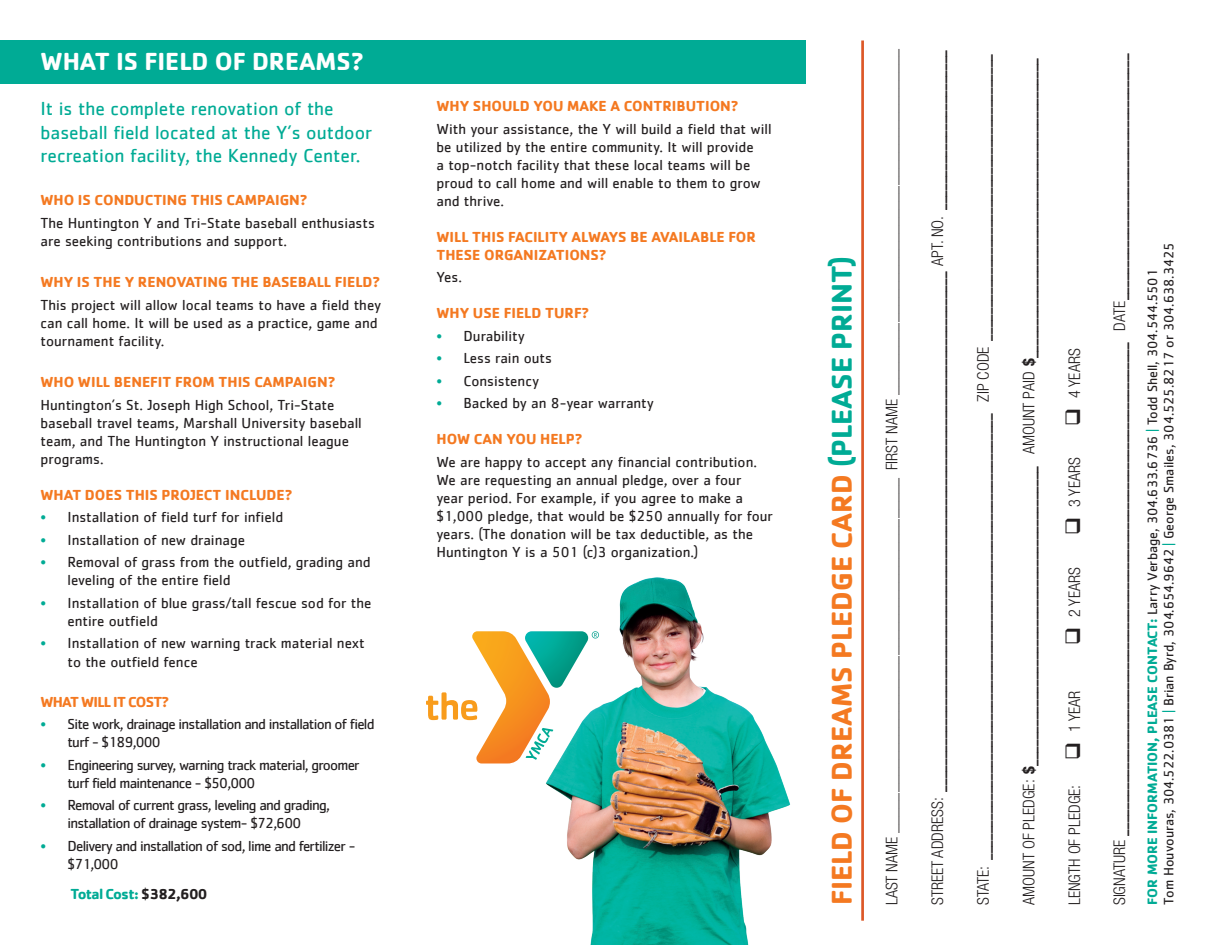
<style>
.page{position:relative;width:1215px;height:945px;background:#fff}
.page>*{position:absolute;margin:0;border:0;box-sizing:border-box;transform-origin:0 0}
.t1{font:700 29.55px "Cachet";color:#f47921}
.t2{font:700 25.5px "Cachet";color:#fff}
.t3{font:20.1px "Cachet";color:#231f20}
.t4{font:19.5px/23.4px "Cachet";color:#00ab95}
.t5{font:300 condensed 16.05px "Helvetica Neue";color:#231f20}
.t6{font:15px/18px "Cachet";color:#231f20}
.t7{font:15px/18px "Cachet";letter-spacing:-.05em;color:#231f20}
.t8{font:700 15px/18px "Cachet";color:#f47921}
.t9{font:700 15px "Cachet";letter-spacing:-.05em;color:#00ab95}
.t10{font:700 15px "Cachet";letter-spacing:-.05em;color:#f47921}
.t11{font:14.1px "Cachet";color:#231f20}
.s1{font-weight:700;color:#f47921}
.s2{color:#00ab95}
.s3{color:#231f20}
.s4{font-family:"Helvetica Neue";font-weight:300;font-stretch:condensed;font-size:16.05px}
.s5{font-family:"Helvetica Neue";font-weight:700;font-stretch:condensed;font-size:16.05px}
.s6{font-weight:700;color:#00ab95}
</style>
<div class="page">
<div style="left:0;top:40px;width:806px;height:44px;background:#00ab95"></div>
<hr style="left:861px;top:41px;width:3px;height:880px;background:#dd5827">
<img style="left:546px;top:577px;width:245px;height:368px">
<svg style="left:426px;top:631px;width:173px;height:133px"></svg>
<p class="t2" style="left:40px;top:45px;width:325px">WHAT IS FIELD OF DREAMS?</p>
<p class="t4" style="left:40px;top:97px;width:333px">It is the complete renovation of the baseball field located at the Y’s outdoor recreation facility, the Kennedy Center.</p>
<p class="t8" style="left:40px;top:191px;width:269px">WHO IS CONDUCTING THIS CAMPAIGN?</p>
<p class="t6" style="left:40px;top:213px;width:336px">The Huntington Y and Tri-State baseball enthusiasts are seeking contributions and support.</p>
<p class="t8" style="left:40px;top:273px;width:341px">WHY IS THE Y RENOVATING THE BASEBALL FIELD?</p>
<p class="t6" style="left:40px;top:295px;width:342px">This project will allow local teams to have a field they can call home. It will be used as a practice, game and tournament facility.</p>
<p class="t6" style="left:40px;top:371px;width:297px;line-height:22.5px"><span class="s1">WHO WILL BENEFIT FROM THIS CAMPAIGN?<br></span>Huntington’s St. Joseph High School, Tri-State</p>
<p class="t6" style="left:40px;top:413px;width:323px">baseball travel teams, Marshall University baseball team, and The Huntington Y instructional league programs.</p>
<p class="t8" style="left:40px;top:485px;width:254px">WHAT DOES THIS PROJECT INCLUDE?</p>
<p class="t6" style="left:40px;top:508px;width:244px"><span class="s2">•</span> Installation of field turf for infield</p>
<p class="t6" style="left:40px;top:530px;width:206px"><span class="s2">•</span> Installation of new drainage</p>
<p class="t6" style="left:68px;top:553px;width:305px;text-indent:-27px"><span class="s2">•</span> Removal of grass from the outfield, grading and leveling of the entire field</p>
<p class="t6" style="left:68px;top:593px;width:306px;text-indent:-27px"><span class="s2">•</span> Installation of blue grass/tall fescue sod for the entire outfield</p>
<p class="t6" style="left:68px;top:633px;width:299px;line-height:18.9px;text-indent:-27px"><span class="s2">•</span> Installation of new warning track material next to the outfield fence</p>
<p class="t10" style="left:40px;top:692px;width:130px">WHAT WILL IT COST?</p>
<p class="t7" style="left:68px;top:715px;width:309px;text-indent:-27px"><span class="s2">•</span> Site work, drainage installation and installation of field turf - $189,000</p>
<p class="t7" style="left:68px;top:755px;width:294px;text-indent:-27px"><span class="s2">•</span> Engineering survey, warning track material, groomer turf field maintenance - $50,000</p>
<p class="t7" style="left:40px;top:796px;width:291px;text-align:center"><span class="s2">•</span> Removal of current grass, leveling and grading, installation of drainage system- $72,600</p>
<p class="t7" style="left:68px;top:836px;width:290px;text-indent:-27px"><span class="s2">•</span> Delivery and installation of sod, lime and fertilizer - $71,000</p>
<p class="t9" style="left:70px;top:884px;width:138px">Total Cost: <span class="s3">$382,600</span></p>
<p class="t8" style="left:436px;top:97px;width:304px">WHY SHOULD YOU MAKE A CONTRIBUTION?</p>
<p class="t6" style="left:436px;top:120px;width:337px">With your assistance, the Y will build a field that will be utilized by the entire community. It will provide<br>a top-notch facility that these local teams will be proud to call home and will enable to them to grow and thrive.</p>
<p class="t8" style="left:436px;top:227px;width:321px">WILL THIS FACILITY ALWAYS BE AVAILABLE FOR<br>THESE ORGANIZATIONS?</p>
<p class="t6" style="left:436px;top:268px;width:27px">Yes.</p>
<p class="t8" style="left:436px;top:304px;width:154px">WHY USE FIELD TURF?</p>
<p class="t6" style="left:436px;top:327px;width:90px"><span class="s2">•</span> Durability</p>
<p class="t6" style="left:436px;top:349px;width:117px"><span class="s2">•</span> Less rain outs</p>
<p class="t6" style="left:436px;top:372px;width:104px"><span class="s2">•</span> Consistency</p>
<p class="t6" style="left:436px;top:394px;width:219px"><span class="s2">•</span> Backed by an 8-year warranty</p>
<p class="t8" style="left:436px;top:430px;width:148px">HOW CAN YOU HELP?</p>
<p class="t6" style="left:436px;top:453px;width:338px">We are happy to accept any financial contribution.<br>We are requesting an annual pledge, over a four<br>year period. For example, if you agree to make a $1,000 pledge, that would be $250 annually for four years. (The donation will be tax deductible, as the Huntington Y is a 501 (c)3 organization.)</p>
<p class="t1" style="left:823px;top:905px;width:651px;rotate:-90deg">FIELD OF DREAMS PLEDGE CARD <span class="s2">(PLEASE PRINT)</span></p>
<p class="t5" style="left:883px;top:905px;width:858px;rotate:-90deg">LAST NAME ____________________________________________ FIRST NAME ___________________________________________</p>
<p class="t3" style="left:925px;top:905px;width:857px;rotate:-90deg"><span class="s4">STREET ADDRESS:</span> ______________________________________________________________________________ <span class="s4">APT. NO.</span> ________________________</p>
<p class="t3" style="left:970px;top:905px;width:853px;rotate:-90deg"><span class="s4">STATE:</span> ___________________________________________________________________ <span class="s4">ZIP CODE</span> ___________________________________________</p>
<p class="t3" style="left:1016px;top:905px;width:849px;rotate:-90deg"><span class="s4">AMOUNT OF PLEDGE:</span> <span class="s5">$</span>_____________________________________________ <span class="s4">AMOUNT PAID</span> <span class="s5">$</span>_____________________________________________</p>
<p class="t5" style="left:1065px;top:426px;width:79px;rotate:-90deg">❑ 4 YEARS</p>
<p class="t5" style="left:1065px;top:535px;width:79px;rotate:-90deg">❑ 3 YEARS</p>
<p class="t5" style="left:1065px;top:645px;width:79px;rotate:-90deg">❑ 2 YEARS</p>
<p class="t5" style="left:1065px;top:905px;width:216px;rotate:-90deg">LENGTH OF PLEDGE: ❑ 1 YEAR</p>
<p class="t3" style="left:1107px;top:905px;width:853px;rotate:-90deg"><span class="s4">SIGNATURE</span> __________________________________________________________________________ <span class="s4">DATE</span>_____________________________________</p>
<p class="t11" style="left:1161px;top:904px;width:663px;rotate:-90deg">Tom Houvouras, 304.522.0381 <span class="s2">|</span> Brian Byrd, 304.654.9642 <span class="s2">|</span> George Smailes, 304.525.8217 or 304.638.3425</p>
<p class="t11" style="left:1144px;top:904px;width:637px;rotate:-90deg"><span class="s6">FOR MORE INFORMATION, PLEASE CONTACT:</span> Larry Verbage, 304.633.6736 <span class="s2">|</span> Todd Shell, 304.544.5501</p>
</div>
